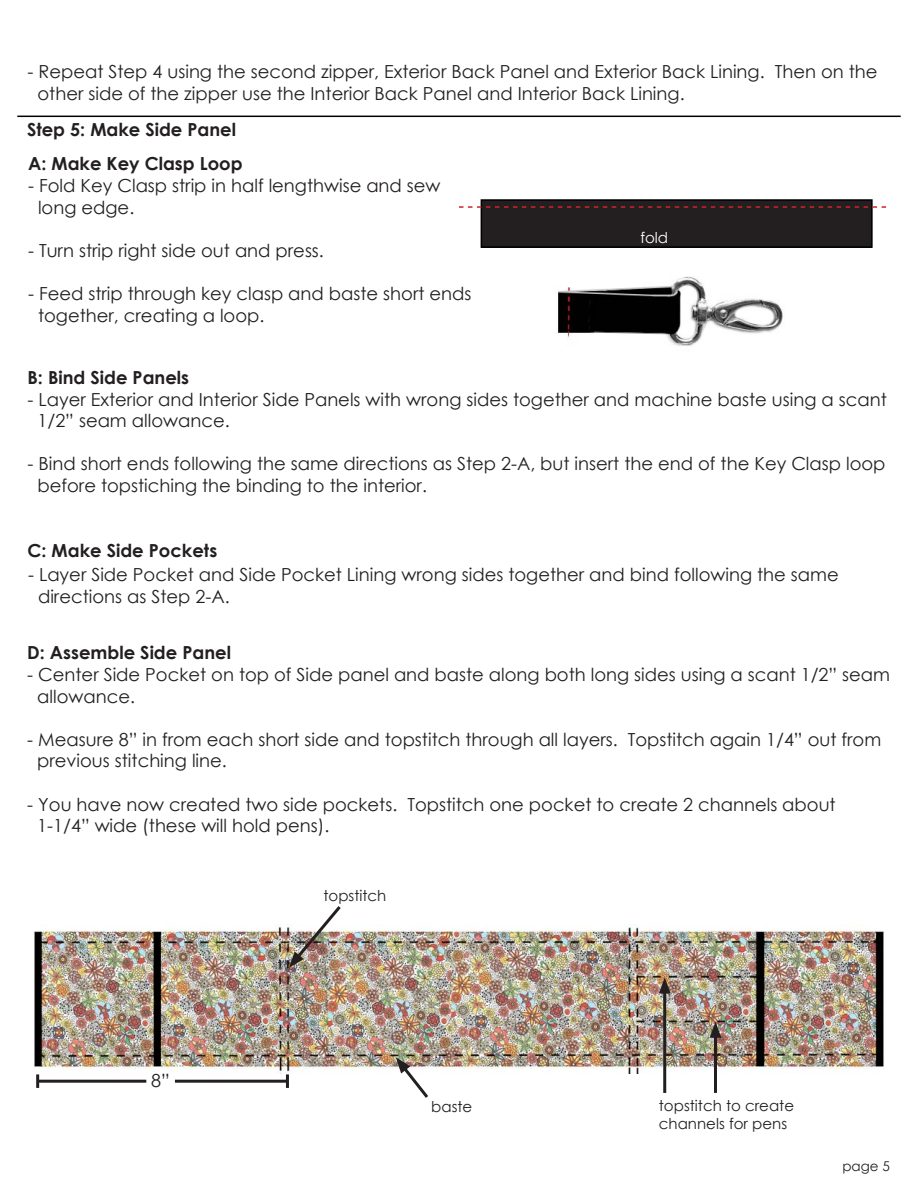
<style>
.page{position:relative;width:918px;height:1188px;background:#fff}
.page>*{position:absolute;margin:0;border:0;box-sizing:border-box;transform-origin:0 0}
.t1{font:18px "Century Gothic";color:#231f20}
.t2{font:700 18px "Century Gothic";color:#231f20}
.t3{font:15px/18px "Century Gothic";color:#231f20}
.t4{font:15px "Century Gothic";color:#fff}
.t5{font:13.5px "Century Gothic";color:#231f20}
</style>
<div class="page">
<hr style="left:17px;top:116px;width:884px;height:1px;background:#000">
<img style="left:557px;top:276px;width:226px;height:70px">
<div style="left:481px;top:200px;width:391px;height:47px;background:#231f20"></div>
<div style="left:481px;top:199px;width:392px;height:49px;border:2px solid #000"></div>
<svg style="left:459px;top:206px;width:427px;height:2px"></svg>
<img style="left:34px;top:924px;width:850px;height:149px">
<hr style="left:38px;top:1080px;width:108px;height:3px;background:#231f20">
<hr style="left:36px;top:1074px;width:3px;height:14px;background:#231f20">
<hr style="left:175px;top:1080px;width:112px;height:3px;background:#231f20">
<hr style="left:286px;top:1074px;width:3px;height:14px;background:#231f20">
<img style="left:289px;top:906px;width:55px;height:62px">
<hr style="left:663px;top:988px;width:3px;height:105px;background:#231f20">
<svg style="left:659px;top:977px;width:12px;height:16px"></svg>
<hr style="left:714px;top:1032px;width:3px;height:61px;background:#231f20">
<svg style="left:710px;top:1022px;width:11px;height:16px"></svg>
<svg style="left:396px;top:1057px;width:35px;height:41px"></svg>
<p class="t1" style="left:28px;top:59px;width:852px">- Repeat Step 4 using the second zipper, Exterior Back Panel and Exterior Back Lining. Then on the</p>
<p class="t1" style="left:38px;top:81px;width:649px">other side of the zipper use the Interior Back Panel and Interior Back Lining.</p>
<p class="t2" style="left:27px;top:115px;width:211px">Step 5: Make Side Panel</p>
<p class="t2" style="left:28px;top:150px;width:216px">A: Make Key Clasp Loop</p>
<p class="t1" style="left:28px;top:173px;width:414px">- Fold Key Clasp strip in half lengthwise and sew</p>
<p class="t1" style="left:38px;top:195px;width:98px">long edge.</p>
<p class="t1" style="left:28px;top:238px;width:297px">- Turn strip right side out and press.</p>
<p class="t1" style="left:28px;top:281px;width:445px">- Feed strip through key clasp and baste short ends</p>
<p class="t1" style="left:38px;top:303px;width:228px">together, creating a loop.</p>
<p class="t4" style="left:640px;top:227px;width:29px">fold</p>
<p class="t2" style="left:28px;top:364px;width:163px">B: Bind Side Panels</p>
<p class="t1" style="left:28px;top:386px;width:861px">- Layer Exterior and Interior Side Panels with wrong sides together and machine baste using a scant</p>
<p class="t1" style="left:38px;top:408px;width:194px">1/2” seam allowance.</p>
<p class="t1" style="left:28px;top:451px;width:860px">- Bind short ends following the same directions as Step 2-A, but insert the end of the Key Clasp loop</p>
<p class="t1" style="left:38px;top:473px;width:391px">before topstiching the binding to the interior.</p>
<p class="t2" style="left:28px;top:537px;width:191px">C: Make Side Pockets</p>
<p class="t1" style="left:28px;top:562px;width:812px">- Layer Side Pocket and Side Pocket Lining wrong sides together and bind following the same</p>
<p class="t1" style="left:38px;top:584px;width:193px">directions as Step 2-A.</p>
<p class="t2" style="left:27px;top:639px;width:205px">D: Assemble Side Panel</p>
<p class="t1" style="left:27px;top:662px;width:864px">- Center Side Pocket on top of Side panel and baste along both long sides using a scant 1/2” seam</p>
<p class="t1" style="left:37px;top:683px;width:99px">allowance.</p>
<p class="t1" style="left:27px;top:727px;width:855px">- Measure 8” in from each short side and topstitch through all layers. Topstitch again 1/4” out from</p>
<p class="t1" style="left:37px;top:748px;width:191px">previous stitching line.</p>
<p class="t1" style="left:27px;top:791px;width:810px">- You have now created two side pockets. Topstitch one pocket to create 2 channels about</p>
<p class="t1" style="left:37px;top:813px;width:294px">1-1/4” wide (these will hold pens).</p>
<p class="t1" style="left:151px;top:1068px;width:20px">8”</p>
<p class="t3" style="left:323px;top:886px;width:64px">topstitch</p>
<p class="t3" style="left:431px;top:1098px;width:43px">baste</p>
<p class="t3" style="left:659px;top:1096px;width:137px">topstitch to create channels for pens</p>
<p class="t5" style="left:842px;top:1157px;width:49px">page 5</p>
</div>
